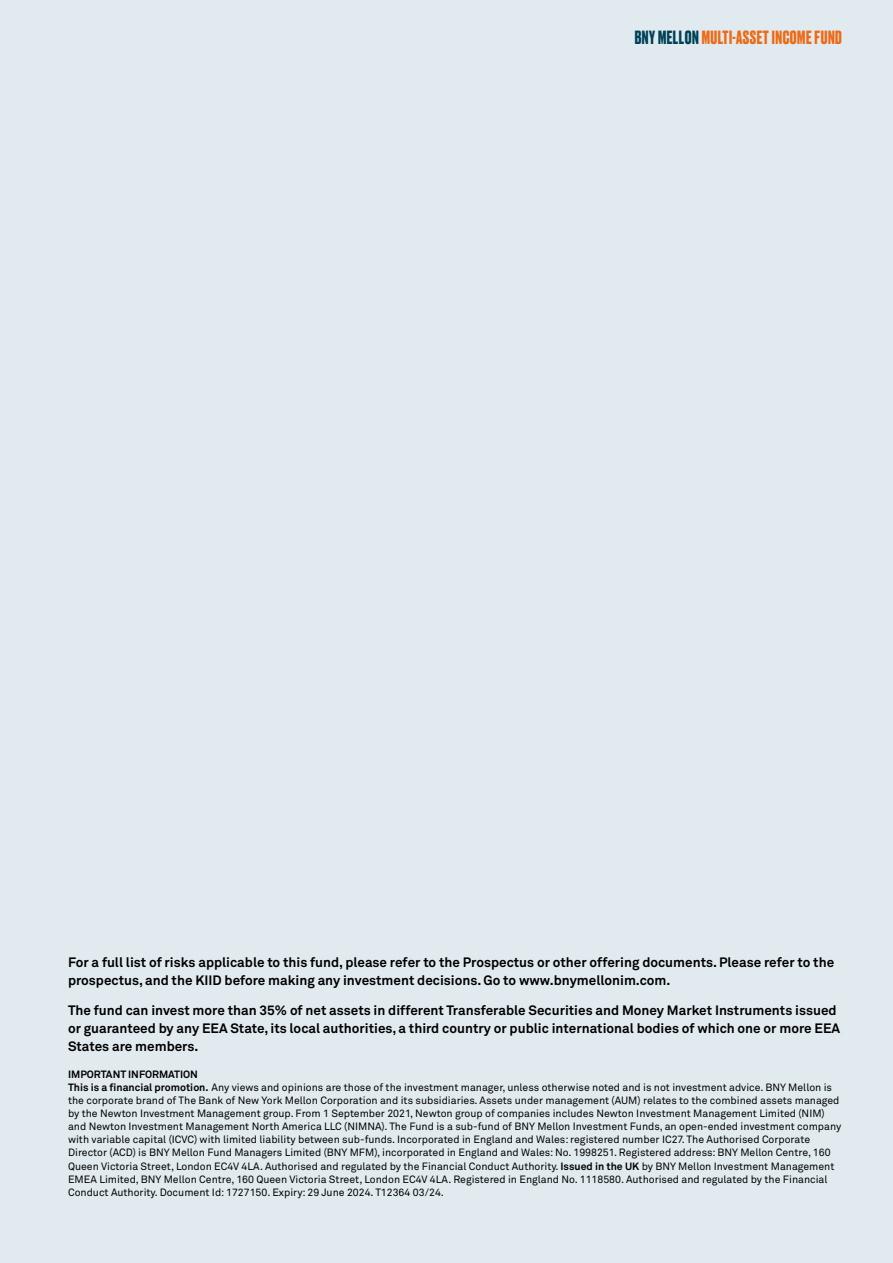
<style>
.page{position:relative;width:893px;height:1263px;background:#e1ebef}
.page>*{position:absolute;margin:0;border:0;box-sizing:border-box;transform-origin:0 0}
.t1{font:700 18px "Druk";letter-spacing:.03em;color:#ed6a16}
.t2{font:700 13.5px/18px "Akkurat Pro";color:#000}
.t3{font:10.5px/13px "Akkurat Pro";color:#000}
.s1{color:#004157}
.s2{font-weight:700}
</style>
<div class="page">
<h1 class="t1" style="left:635px;top:25px;width:209px"><span class="s1">BNY MELLON</span> MULTI-ASSET INCOME FUND</h1>
<p class="t2" style="left:68px;top:953px;width:768px">For a full list of risks applicable to this fund, please refer to the Prospectus or other offering documents. Please refer to the prospectus, and the KIID before making any investment decisions. Go to www.bnymellonim.com.</p>
<p class="t2" style="left:68px;top:1002px;width:774px">The fund can invest more than 35% of net assets in different Transferable Securities and Money Market Instruments issued or guaranteed by any EEA State, its local authorities, a third country or public international bodies of which one or more EEA<br>States are members.</p>
<p class="t3" style="left:68px;top:1068px;width:775px"><span class="s2">IMPORTANT INFORMATION<br>This is a financial promotion.</span> Any views and opinions are those of the investment manager, unless otherwise noted and is not investment advice. BNY Mellon is the corporate brand of The Bank of New York Mellon Corporation and its subsidiaries. Assets under management (AUM) relates to the combined assets managed by the Newton Investment Management group. From 1 September 2021, Newton group of companies includes Newton Investment Management Limited (NIM) and Newton Investment Management North America LLC (NIMNA). The Fund is a sub-fund of BNY Mellon Investment Funds, an open-ended investment company with variable capital (ICVC) with limited liability between sub-funds. Incorporated in England and Wales: registered number IC27. The Authorised Corporate Director (ACD) is BNY Mellon Fund Managers Limited (BNY MFM), incorporated in England and Wales: No. 1998251. Registered address: BNY Mellon Centre, 160<br>Queen Victoria Street, London EC4V 4LA. Authorised and regulated by the Financial Conduct Authority. <span class="s2">Issued in the UK</span> by BNY Mellon Investment Management EMEA Limited, BNY Mellon Centre, 160 Queen Victoria Street, London EC4V 4LA. Registered in England No. 1118580. Authorised and regulated by the Financial Conduct Authority. Document Id: 1727150. Expiry: 29 June 2024. T12364 03/24.</p>
</div>
